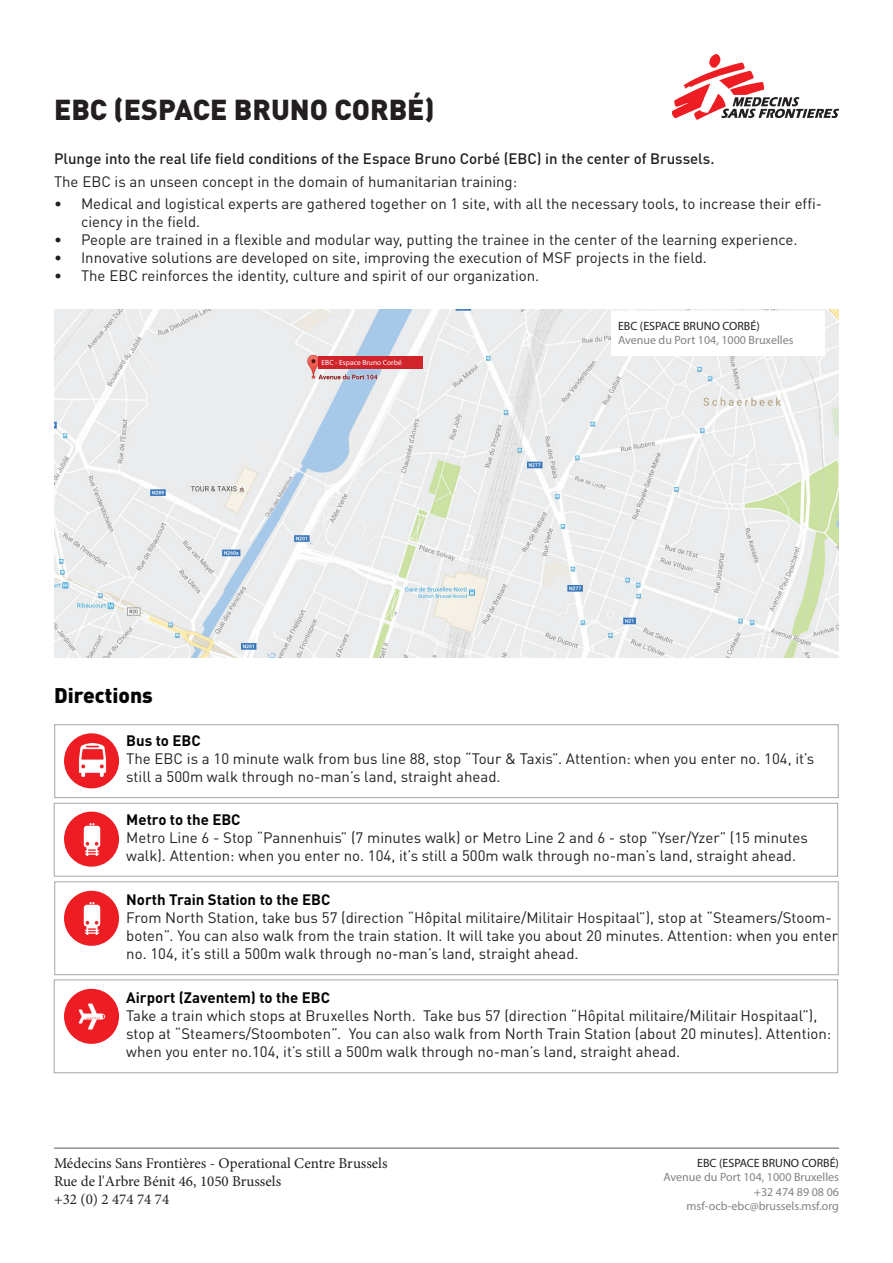
<style>
.page{position:relative;width:893px;height:1263px;background:#fff}
.page>*{position:absolute;margin:0;border:0;box-sizing:border-box;transform-origin:0 0}
.t1{font:900 28.5px "DIN Pro";color:#231f20}
.t2{font:900 21px "DIN Pro";color:#040503}
.t3{font:15px/18px "DIN Pro";color:#231f20}
.t4{font:15px/18px "Minion Pro";color:#231f20}
.t5{font:500 15px "DIN Pro";color:#231f20}
.t6{font:700 15px "DIN Pro";color:#040503}
.t7{font:12px/14.4px "Myriad Pro";color:#808285;text-align:right}
.t8{font:12px "Myriad Pro";color:#231f20}
.t9{font:7.5px "Myriad Pro";color:#fff}
</style>
<div class="page">
<svg style="left:672px;top:54px;width:167px;height:66px"></svg>
<hr style="left:54px;top:1147px;width:785px;height:2px;background:#231f20">
<div style="left:64px;top:733px;width:55px;height:55px;background:#ee1d23;border-radius:50%"></div>
<div style="left:64px;top:812px;width:55px;height:55px;background:#ee1d23;border-radius:50%"></div>
<div style="left:64px;top:891px;width:55px;height:55px;background:#ee1d23;border-radius:50%"></div>
<div style="left:64px;top:989px;width:55px;height:55px;background:#ee1d23;border-radius:50%"></div>
<img style="left:83px;top:823px;width:18px;height:32px">
<img style="left:83px;top:902px;width:18px;height:32px">
<img style="left:78px;top:1003px;width:28px;height:27px">
<img style="left:78px;top:744px;width:29px;height:32px">
<img style="left:54px;top:309px;width:785px;height:349px">
<div style="left:319px;top:356px;width:104px;height:13px;background:#d1232a"></div>
<div style="left:611px;top:310px;width:214px;height:46px;background:#fff"></div>
<h1 class="t1" style="left:54px;top:85px;width:382px">EBC (ESPACE BRUNO CORBÉ)</h1>
<p class="t5" style="left:54px;top:147px;width:662px">Plunge into the real life field conditions of the Espace Bruno Corbé (EBC) in the center of Brussels.</p>
<p class="t3" style="left:54px;top:171px;width:465px">The EBC is an unseen concept in the domain of humanitarian training:</p>
<p class="t3" style="left:81px;top:193px;width:743px;text-indent:-27px">• Medical and logistical experts are gathered together on 1 site, with all the necessary tools, to increase their effi&shy;ciency in the field.</p>
<p class="t3" style="left:54px;top:229px;width:745px">• People are trained in a flexible and modular way, putting the trainee in the center of the learning experience.</p>
<p class="t3" style="left:54px;top:247px;width:654px">• Innovative solutions are developed on site, improving the execution of MSF projects in the field.</p>
<p class="t3" style="left:54px;top:265px;width:487px">• The EBC reinforces the identity, culture and spirit of our organization.</p>
<p class="t9" style="left:322px;top:358px;width:82px">EBC - Espace Bruno Corbé</p>
<h2 class="t2" style="left:54px;top:677px;width:100px">Directions</h2>
<p class="t6" style="left:126px;top:728px;width:76px">Bus to EBC</p>
<p class="t8" style="left:618px;top:318px;width:143px">EBC (ESPACE BRUNO CORBÉ)</p>
<p class="t7" style="left:618px;top:333px;width:177px">Avenue du Port 104, 1000 Bruxelles</p>
<p class="t3" style="left:126px;top:748px;width:689px">The EBC is a 10 minute walk from bus line 88, stop “Tour &amp; Taxis”. Attention: when you enter no. 104, it’s still a 500m walk through no-man’s land, straight ahead.</p>
<p class="t6" style="left:126px;top:807px;width:116px">Metro to the EBC</p>
<p class="t3" style="left:126px;top:827px;width:683px">Metro Line 6 - Stop “Pannenhuis” (7 minutes walk) or Metro Line 2 and 6 - stop “Yser/Yzer” (15 minutes walk). Attention: when you enter no. 104, it’s still a 500m walk through no-man’s land, straight ahead.</p>
<p class="t6" style="left:126px;top:886px;width:206px">North Train Station to the EBC</p>
<p class="t3" style="left:126px;top:906px;width:713px">From North Station, take bus 57 (direction “Hôpital militaire/Militair Hospitaal”), stop at “Steamers/Stoom&shy;boten”. You can also walk from the train station. It will take you about 20 minutes. Attention: when you enter no. 104, it’s still a 500m walk through no-man’s land, straight ahead.</p>
<p class="t6" style="left:126px;top:985px;width:205px">Airport (Zaventem) to the EBC</p>
<p class="t3" style="left:126px;top:1005px;width:706px">Take a train which stops at Bruxelles North. Take bus 57 (direction “Hôpital militaire/Militair Hospitaal”), stop at “Steamers/Stoomboten”. You can also walk from North Train Station (about 20 minutes). Attention: when you enter no.104, it’s still a 500m walk through no-man’s land, straight ahead.</p>
<p class="t4" style="left:54px;top:1154px;width:335px">Médecins Sans Frontières - Operational Centre Brussels<br>Rue de l'Arbre Bénit 46, 1050 Brussels<br>+32 (0) 2 474 74 74</p>
<p class="t8" style="left:697px;top:1155px;width:143px">EBC (ESPACE BRUNO CORBÉ)</p>
<p class="t7" style="left:663px;top:1170px;width:177px">Avenue du Port 104, 1000 Bruxelles +32 474 89 08 06 msf-ocb-ebc@brussels.msf.org</p>
</div>
